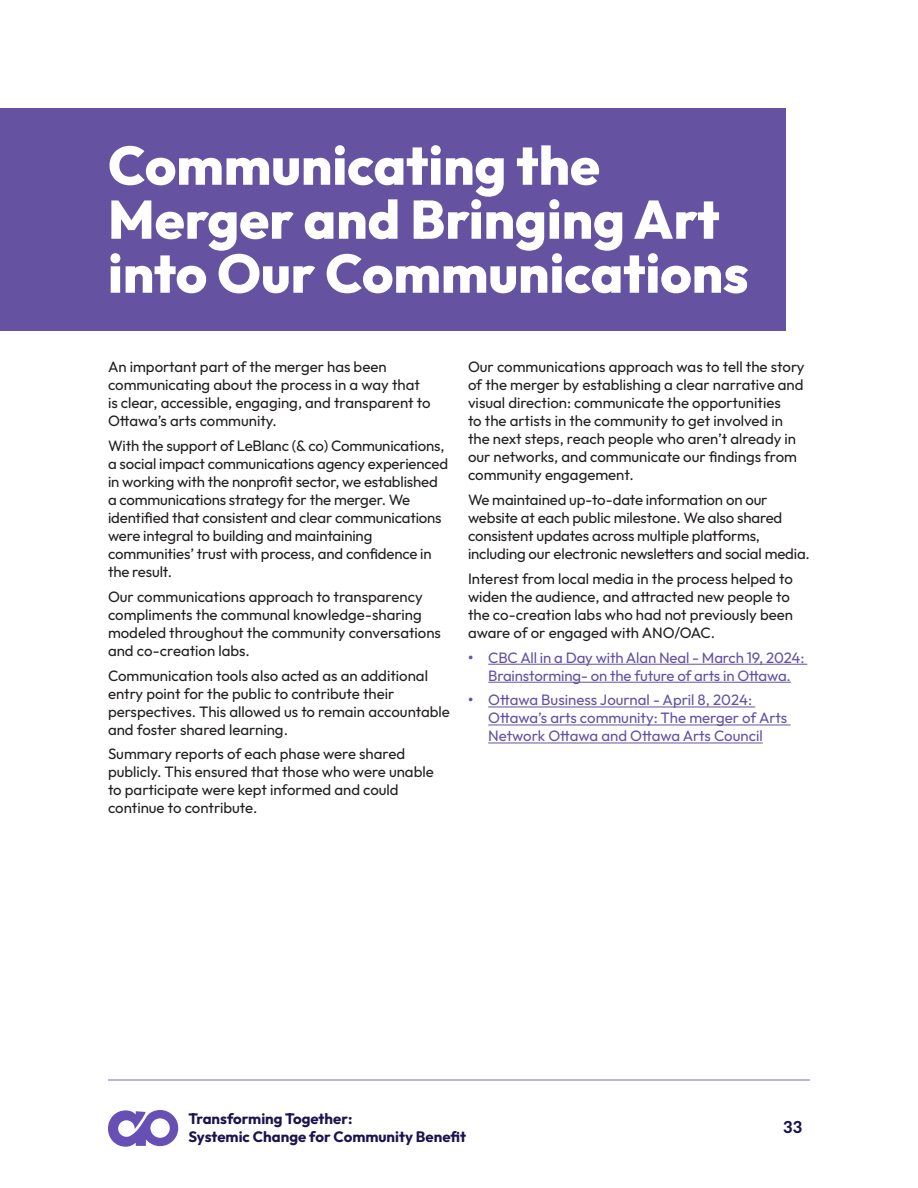
<style>
.page{position:relative;width:918px;height:1188px;background:#fff}
.page>*{position:absolute;margin:0;border:0;box-sizing:border-box;transform-origin:0 0}
.H1_Small{font:800 54px/54px "Outfit";color:#fff}
.t1{font:800 16.5px "Aleo";color:#1b144e}
.Body{font:15px/18px "Outfit";color:#231f20}
.t2{font:15px/18px "Outfit";letter-spacing:-.01em;color:#6553a2;text-align:center}
.t3{font:700 15px/18px "Outfit";color:#1b144e}
.s1{font-weight:700}
</style>
<div class="page">
<svg style="left:108px;top:1110px;width:70px;height:37px"></svg>
<hr style="left:108px;top:1079px;width:702px;height:2px;background:#a2a0cf">
<div style="left:0;top:108px;width:785px;height:222px;background:#6553a2"></div>
<hr style="left:488px;top:664px;width:319px;height:1px;background:#6553a2">
<hr style="left:488px;top:682px;width:303px;height:1px;background:#6553a2">
<hr style="left:488px;top:707px;width:267px;height:1px;background:#6553a2">
<hr style="left:488px;top:725px;width:302px;height:1px;background:#6553a2">
<hr style="left:488px;top:743px;width:275px;height:1px;background:#6553a2">
<p class="H1_Small" style="left:108px;top:141px;width:642px">Communicating the<br>Merger and Bringing Art into Our Communications</p>
<p class="Body" style="left:108px;top:359px;width:324px">An important part of the merger has been communicating about the process in a way that is clear, accessible, engaging, and transparent to Ottawa’s arts community.</p>
<p class="Body" style="left:108px;top:437px;width:342px">With the support of LeBlanc (&amp; co) Communications, a social impact communications agency experienced in working with the nonprofit sector, we established a communications strategy for the merger. We identified that consistent and clear communications were integral to building and maintaining communities’ trust with process, and confidence in the result.</p>
<p class="Body" style="left:108px;top:588px;width:335px">Our communications approach to transparency compliments the communal knowledge-sharing modeled throughout the community conversations and co-creation labs.</p>
<p class="Body" style="left:108px;top:667px;width:343px">Communication tools also acted as an additional entry point for the public to contribute their perspectives. This allowed us to remain accountable and foster shared learning.</p>
<p class="Body" style="left:108px;top:746px;width:327px">Summary reports of each phase were shared publicly. This ensured that those who were unable to participate were kept informed and could continue to contribute.</p>
<p class="Body" style="left:468px;top:359px;width:338px">Our communications approach was to tell the story of the merger by establishing a clear narrative and visual direction: communicate the opportunities<br>to the artists in the community to get involved in the next steps, reach people who aren’t already in our networks, and communicate our findings from community engagement.</p>
<p class="Body" style="left:468px;top:491px;width:344px">We maintained up-to-date information on our website at each public milestone. We also shared consistent updates across multiple platforms, including our electronic newsletters and social media.</p>
<p class="Body" style="left:468px;top:570px;width:327px">Interest from local media in the process helped to widen the audience, and attracted new people to the co-creation labs who had not previously been aware of or engaged with ANO/OAC.</p>
<p class="t2" style="left:468px;top:649px;width:338px"><span class="s1">•</span> CBC All in a Day with Alan Neal - March 19, 2024:<br>Brainstorming- on the future of arts in Ottawa.</p>
<p class="t2" style="left:488px;top:692px;width:301px;text-align:left;text-indent:-20px"><span class="s1">•</span> Ottawa Business Journal - April 8, 2024:<br>Ottawa’s arts community: The merger of Arts<br>Network Ottawa and Ottawa Arts Council</p>
<p class="t3" style="left:188px;top:1110px;width:279px">Transforming Together:<br>Systemic Change for Community Benefit</p>
<p class="t1" style="left:783px;top:1114px;width:21px">33</p>
</div>
